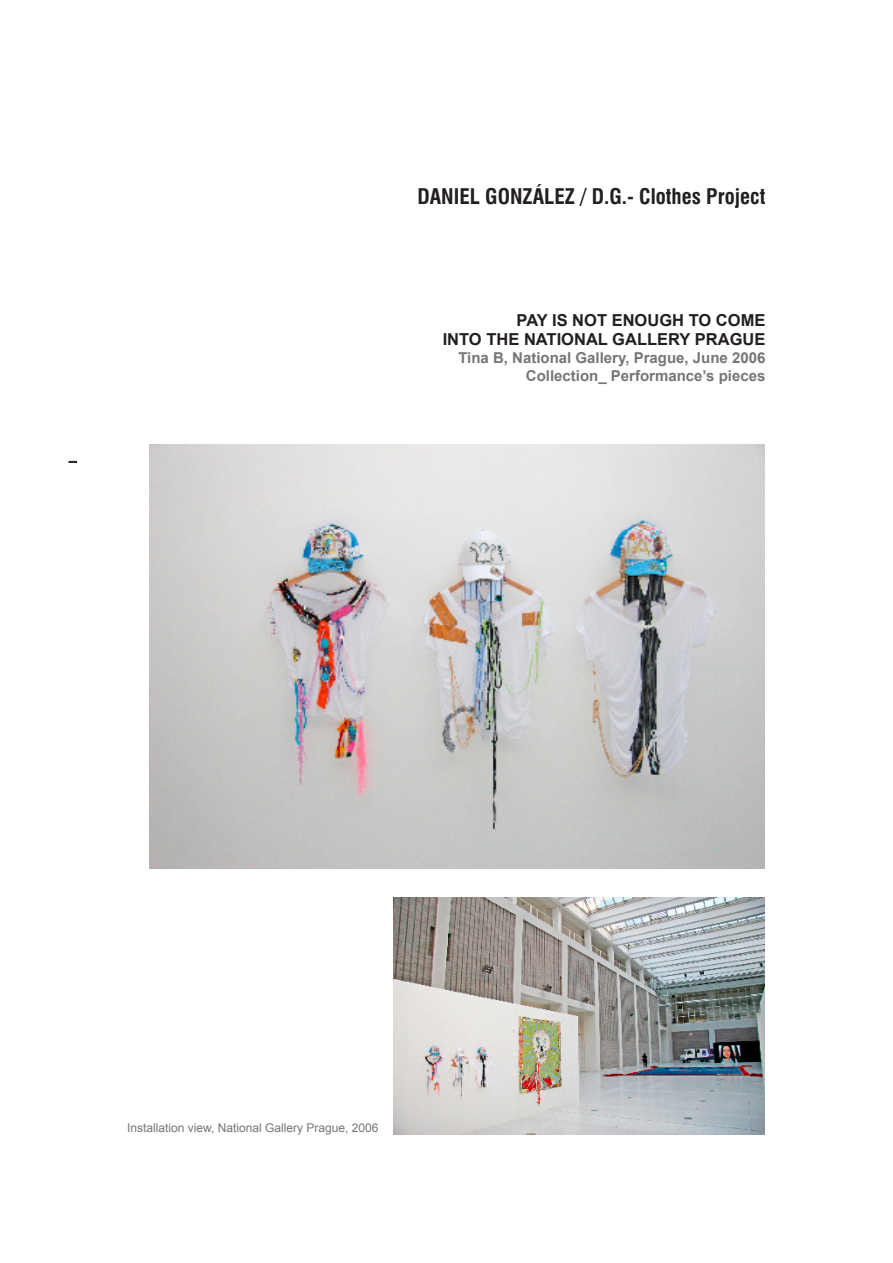
<style>
.page{position:relative;width:893px;height:1263px;background:#fff}
.page>*{position:absolute;margin:0;border:0;box-sizing:border-box;transform-origin:0 0}
.t1{font:700 condensed 21px "Swiss 721 BT";color:#231f20}
.t2{font:700 16.5px/19.8px "Arial";color:#231f20;text-align:right}
.t3{font:700 15px/18px "Arial";color:#757679;text-align:right}
.t4{font:12px "Arial";color:#757679}
</style>
<div class="page">
<img style="left:150px;top:444px;width:615px;height:424px">
<img style="left:393px;top:897px;width:372px;height:237px">
<h1 class="t1" style="left:417px;top:184px;width:349px">DANIEL GONZÁLEZ / D.G.- Clothes Project</h1>
<p class="t2" style="left:443px;top:310px;width:324px">PAY IS NOT ENOUGH TO COME<br>INTO THE NATIONAL GALLERY PRAGUE</p>
<p class="t3" style="left:458px;top:349px;width:309px">Tina B, National Gallery, Prague, June 2006<br>Collection_ Performance’s pieces</p>
<p class="t4" style="left:127px;top:1121px;width:253px">Installation view, National Gallery Prague, 2006</p>
</div>
